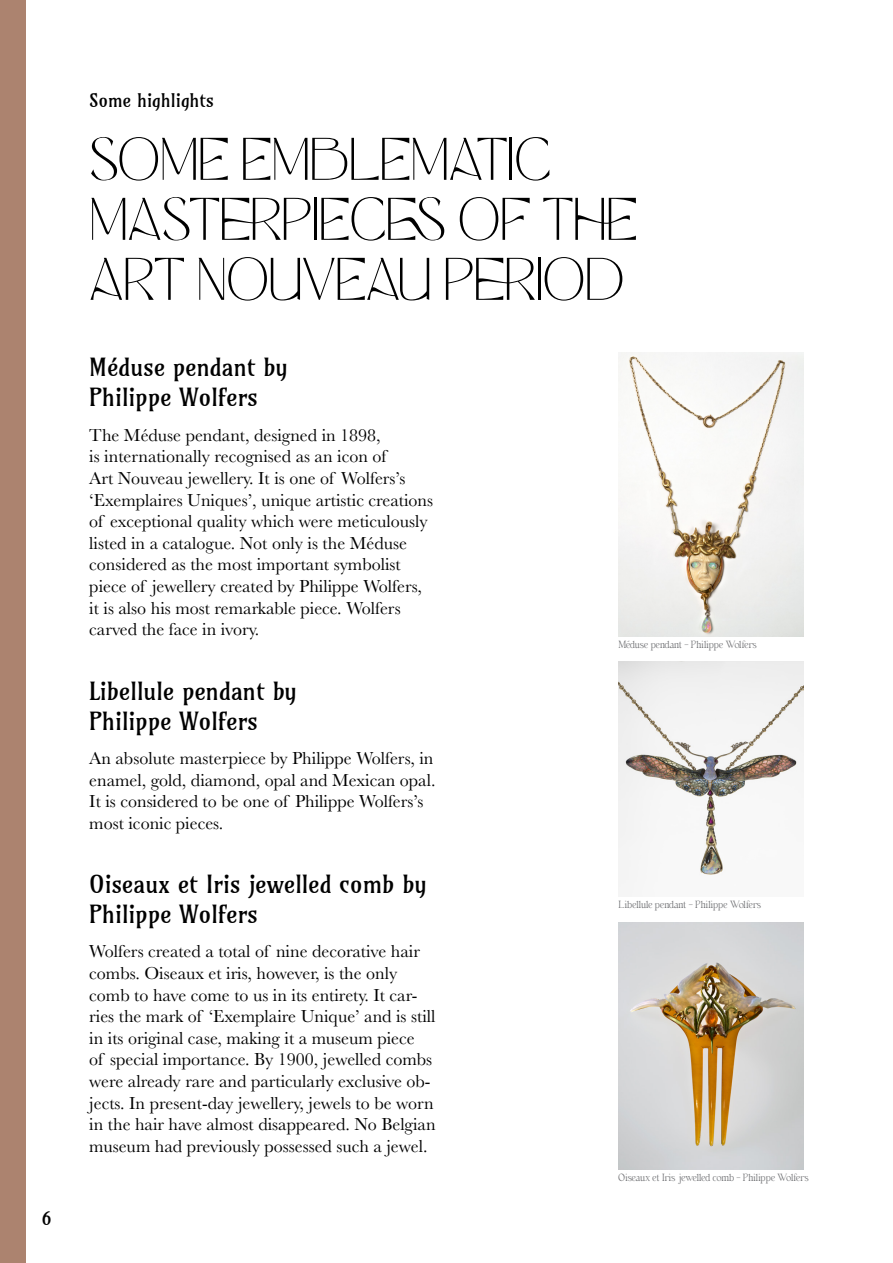
<style>
.page{position:relative;width:893px;height:1263px;background:#fff}
.page>*{position:absolute;margin:0;border:0;box-sizing:border-box;transform-origin:0 0}
.t1{font:60px/60px "Milky Walky";color:#000}
.t2{font:24px/30px "Amarante";color:#000}
.t3{font:18px/21.6px "Baskerville";color:#000}
.t4{font:18px "Amarante";color:#000}
.t5{font:9.75px "Billiers";letter-spacing:-.03em;color:#6d6e71}
</style>
<div class="page">
<div style="left:0;top:0;width:26px;height:1263px;background:#ac836f"></div>
<img style="left:619px;top:353px;width:185px;height:283px">
<img style="left:619px;top:662px;width:185px;height:225px">
<img style="left:619px;top:922px;width:185px;height:247px">
<p class="t4" style="left:42px;top:1208px;width:11px">6</p>
<p class="t4" style="left:89px;top:89px;width:126px">Some highlights</p>
<h1 class="t1" style="left:89px;top:127px;width:549px">SOME EMBLEMATIC<br>MASTERPIECES OF THE<br>ART NOUVEAU PERIOD</h1>
<h2 class="t2" style="left:89px;top:353px;width:200px">Méduse pendant by<br>Philippe Wolfers</h2>
<p class="t3" style="left:89px;top:424px;width:345px">The Méduse pendant, designed in 1898,<br>is internationally recognised as an icon of<br>Art Nouveau jewellery. It is one of Wolfers’s ‘Exemplaires Uniques’, unique artistic creations of exceptional quality which were meticulously listed in a catalogue. Not only is the Méduse considered as the most important symbolist piece of jewellery created by Philippe Wolfers, it is also his most remarkable piece. Wolfers carved the face in ivory.</p>
<h2 class="t2" style="left:89px;top:676px;width:209px">Libellule pendant by<br>Philippe Wolfers</h2>
<p class="t3" style="left:89px;top:747px;width:348px">An absolute masterpiece by Philippe Wolfers, in enamel, gold, diamond, opal and Mexican opal.<br>It is considered to be one of Philippe Wolfers’s most iconic pieces.</p>
<h2 class="t2" style="left:89px;top:869px;width:339px">Oiseaux et Iris jewelled comb by<br>Philippe Wolfers</h2>
<p class="t3" style="left:89px;top:941px;width:348px">Wolfers created a total of nine decorative hair combs. Oiseaux et iris, however, is the only comb to have come to us in its entirety. It car&shy;ries the mark of ‘Exemplaire Unique’ and is still in its original case, making it a museum piece<br>of special importance. By 1900, jewelled combs were already rare and particularly exclusive ob&shy;jects. In present-day jewellery, jewels to be worn in the hair have almost disappeared. No Belgian museum had previously possessed such a jewel.</p>
<p class="t5" style="left:619px;top:636px;width:140px">Méduse pendant – Philippe Wolfers</p>
<p class="t5" style="left:619px;top:896px;width:144px">Libellule pendant – Philippe Wolfers</p>
<p class="t5" style="left:619px;top:1169px;width:191px">Oiseaux et Iris jewelled comb – Philippe Wolfers</p>
</div>
